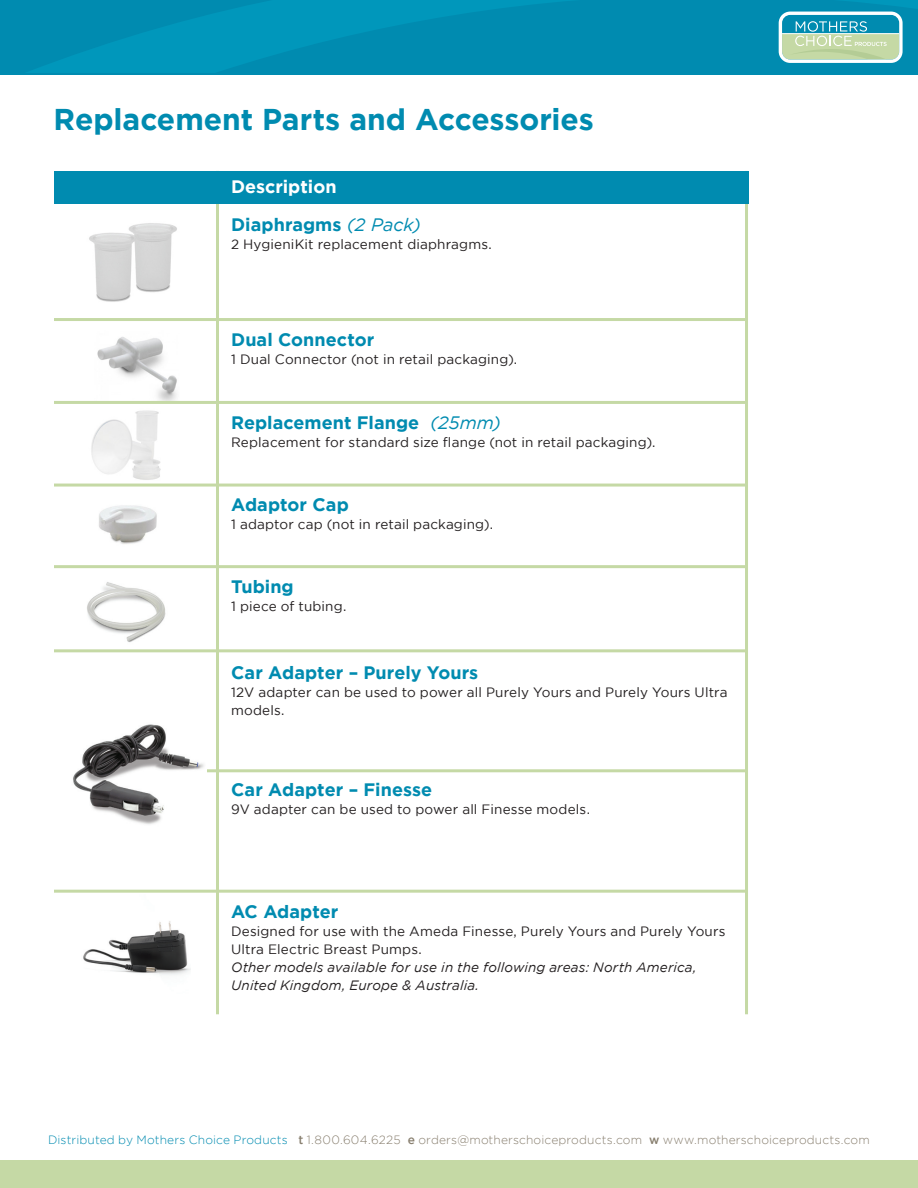
<style>
.page{position:relative;width:918px;height:1188px;background:#fff}
.page>*{position:absolute;margin:0;border:0;box-sizing:border-box;transform-origin:0 0}
.t1{font:700 30px "Gotham";color:#008bb0}
.Sub_Header{font:700 18px "Gotham";color:#008bb0}
.Sub_Header-2{font:700 18px "Gotham";color:#fff}
.Body_Copy{font:13.5px/18px "Gotham";letter-spacing:.01em;color:#231f20}
.Body_Copy-2{font:italic 13.5px/18px "Gotham";letter-spacing:.01em;color:#231f20}
.t2{font:300 12px "Gotham";letter-spacing:.015em;color:#887f6f}
.s1{font-weight:400;font-style:italic}
.s2{color:#008bb0}
.s3{font-weight:500}
</style>
<div class="page">
<div style="left:0;top:0;width:918px;height:75px;background:#008bb0"></div>
<div style="left:0;top:1160px;width:918px;height:28px;background:#c5d9a5"></div>
<svg style="left:27px;top:0;width:891px;height:73px"></svg>
<svg style="left:779px;top:12px;width:124px;height:51px"></svg>
<img style="left:54px;top:483px;width:152px;height:86px">
<img style="left:68px;top:410px;width:124px;height:74px">
<img style="left:97px;top:337px;width:80px;height:64px">
<hr style="left:54px;top:401px;width:691px;height:3px;background:#c5d9a5">
<hr style="left:54px;top:318px;width:691px;height:3px;background:#c5d9a5">
<hr style="left:54px;top:484px;width:691px;height:3px;background:#c5d9a5">
<hr style="left:54px;top:565px;width:691px;height:3px;background:#c5d9a5">
<hr style="left:193px;top:769px;width:552px;height:3px;background:#c5d9a5">
<img style="left:89px;top:223px;width:88px;height:79px">
<hr style="left:216px;top:171px;width:3px;height:843px;background:#c5d9a5">
<hr style="left:745px;top:171px;width:3px;height:843px;background:#c5d9a5">
<div style="left:54px;top:171px;width:694px;height:32px;background:#008bb0"></div>
<hr style="left:54px;top:890px;width:691px;height:3px;background:#c5d9a5">
<img style="left:73px;top:724px;width:133px;height:101px">
<img style="left:83px;top:921px;width:108px;height:54px">
<hr style="left:54px;top:649px;width:691px;height:3px;background:#c5d9a5">
<img style="left:87px;top:582px;width:79px;height:60px">
<p class="t1" style="left:53px;top:99px;width:542px">Replacement Parts and Accessories</p>
<p class="Sub_Header-2" style="left:231px;top:175px;width:107px">Description</p>
<p class="Sub_Header" style="left:231px;top:213px;width:191px">Diaphragms <span class="s1">(2 Pack)</span></p>
<p class="Body_Copy" style="left:231px;top:235px;width:262px">2 HygieniKit replacement diaphragms.</p>
<p class="Sub_Header" style="left:231px;top:328px;width:145px">Dual Connector</p>
<p class="Body_Copy" style="left:231px;top:350px;width:288px">1 Dual Connector (not in retail packaging).</p>
<p class="Sub_Header" style="left:231px;top:410px;width:271px">Replacement Flange <span class="s1">(25mm)</span></p>
<p class="Body_Copy" style="left:231px;top:433px;width:426px">Replacement for standard size flange (not in retail packaging).</p>
<p class="Sub_Header" style="left:231px;top:493px;width:119px">Adaptor Cap</p>
<p class="Body_Copy" style="left:231px;top:515px;width:264px">1 adaptor cap (not in retail packaging).</p>
<p class="Sub_Header" style="left:231px;top:574px;width:64px">Tubing</p>
<p class="Body_Copy" style="left:231px;top:597px;width:117px">1 piece of tubing.</p>
<p class="Sub_Header" style="left:231px;top:661px;width:249px">Car Adapter – Purely Yours</p>
<p class="Body_Copy" style="left:231px;top:683px;width:498px">12V adapter can be used to power all Purely Yours and Purely Yours Ultra models.</p>
<p class="Sub_Header" style="left:231px;top:778px;width:202px">Car Adapter – Finesse</p>
<p class="Body_Copy" style="left:231px;top:800px;width:360px">9V adapter can be used to power all Finesse models.</p>
<p class="Sub_Header" style="left:231px;top:900px;width:109px">AC Adapter</p>
<p class="Body_Copy" style="left:231px;top:922px;width:496px">Designed for use with the Ameda Finesse, Purely Yours and Purely Yours<br>Ultra Electric Breast Pumps.</p>
<p class="Body_Copy-2" style="left:231px;top:958px;width:467px">Other models available for use in the following areas: North America,<br>United Kingdom, Europe &amp; Australia.</p>
<p class="t2" style="left:48px;top:1132px;width:823px"><span class="s2">Distributed by Mothers Choice Products</span> <span class="s3">t</span> 1.800.604.6225 <span class="s3">e</span> orders@motherschoiceproducts.com <span class="s3">w</span> www.motherschoiceproducts.com</p>
</div>
